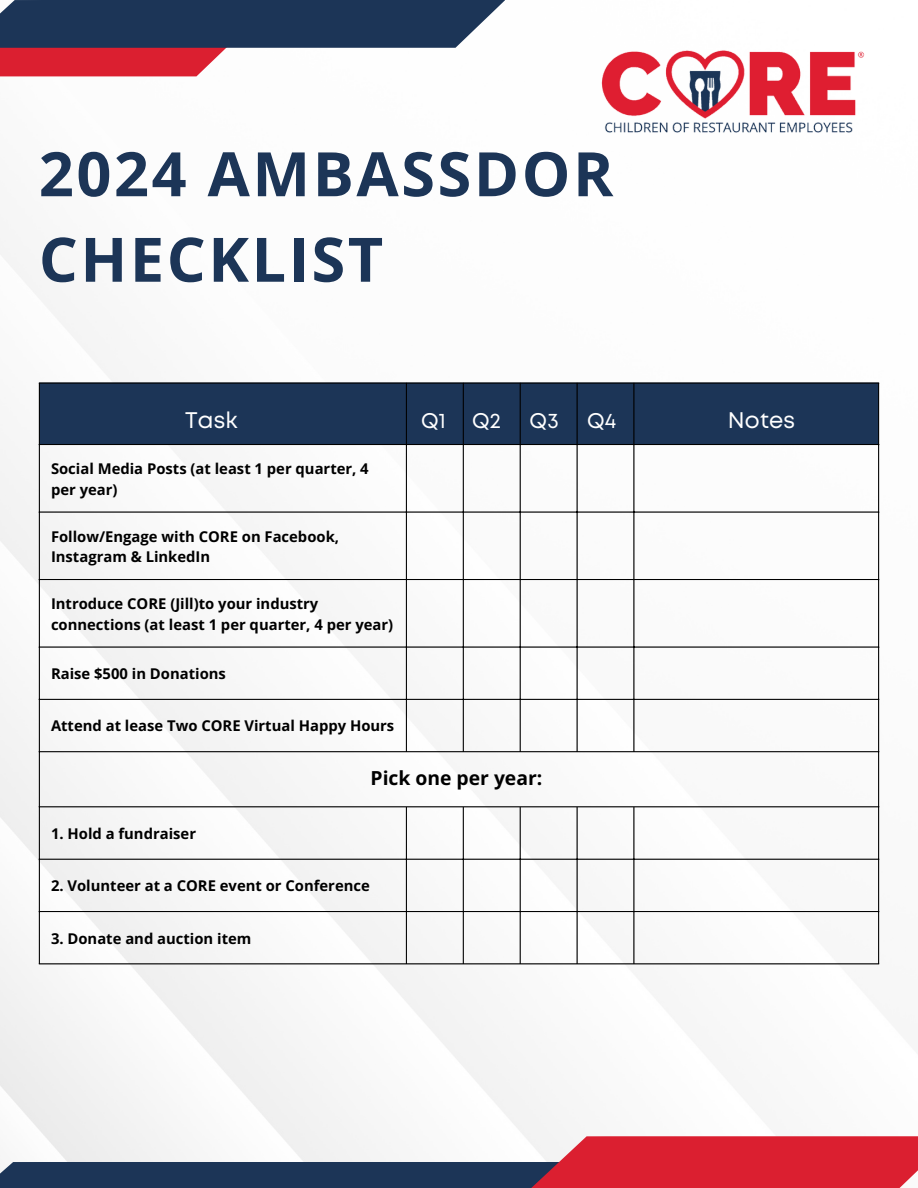
<style>
.page{position:relative;width:918px;height:1188px;background:#fff}
.page>*{position:absolute;margin:0;border:0;box-sizing:border-box;transform-origin:0 0}
.t1{font:700 61.35px/85.5px "Open Sans";letter-spacing:.04em;color:#1c3557}
.t2{font:22.5px "Mont";letter-spacing:.005em;color:#fff}
.t3{font:21.15px "Mont";letter-spacing:.005em;color:#fff}
.t4{font:700 19.35px "Open Sans";color:#000}
.t5{font:700 14.85px/20.2px "Open Sans";color:#000}
</style>
<div class="page">
<img style="left:0;top:76px;width:880px;height:1060px">
<div style="left:40px;top:384px;width:838px;height:60px;background:#1c3557"></div>
<hr style="left:39px;top:384px;width:1px;height:579px;background:#000">
<hr style="left:406px;top:384px;width:1px;height:367px;background:#000">
<hr style="left:406px;top:807px;width:1px;height:156px;background:#000">
<hr style="left:463px;top:384px;width:1px;height:367px;background:#000">
<hr style="left:463px;top:807px;width:1px;height:156px;background:#000">
<hr style="left:520px;top:384px;width:1px;height:367px;background:#000">
<hr style="left:520px;top:807px;width:1px;height:156px;background:#000">
<hr style="left:577px;top:384px;width:1px;height:367px;background:#000">
<hr style="left:577px;top:807px;width:1px;height:156px;background:#000">
<hr style="left:633px;top:384px;width:1px;height:367px;background:#000">
<hr style="left:633px;top:807px;width:1px;height:156px;background:#000">
<hr style="left:878px;top:384px;width:1px;height:579px;background:#000">
<hr style="left:39px;top:382px;width:840px;height:2px;background:#000">
<hr style="left:39px;top:444px;width:840px;height:1px;background:#000">
<hr style="left:39px;top:511px;width:840px;height:2px;background:#000">
<hr style="left:39px;top:579px;width:840px;height:1px;background:#000">
<hr style="left:39px;top:646px;width:840px;height:2px;background:#000">
<hr style="left:39px;top:699px;width:840px;height:1px;background:#000">
<hr style="left:39px;top:751px;width:840px;height:1px;background:#000">
<hr style="left:39px;top:806px;width:840px;height:1px;background:#000">
<hr style="left:39px;top:859px;width:840px;height:1px;background:#000">
<hr style="left:39px;top:911px;width:840px;height:1px;background:#000">
<hr style="left:39px;top:963px;width:840px;height:1px;background:#000">
<svg style="left:0;top:1136px;width:918px;height:52px"></svg>
<svg style="left:0;top:0;width:505px;height:76px"></svg>
<img style="left:562px;top:50px;width:318px;height:117px">
<p class="t1" style="left:39px;top:130px;width:576px">2024 AMBASSDOR<br>CHECKLIST</p>
<p class="t2" style="left:185px;top:411px;width:54px">Task</p>
<p class="t3" style="left:421px;top:413px;width:26px">Q1</p>
<p class="t3" style="left:472px;top:413px;width:30px">Q2</p>
<p class="t3" style="left:530px;top:413px;width:30px">Q3</p>
<p class="t3" style="left:587px;top:413px;width:31px">Q4</p>
<p class="t2" style="left:728px;top:411px;width:69px">Notes</p>
<p class="t5" style="left:51px;top:458px;width:319px">Social Media Posts (at least 1 per quarter, 4 per year)</p>
<p class="t5" style="left:51px;top:526px;width:290px">Follow/Engage with CORE on Facebook,<br>Instagram &amp; LinkedIn</p>
<p class="t5" style="left:51px;top:593px;width:344px">Introduce CORE (Jill)to your industry connections (at least 1 per quarter, 4 per year)</p>
<p class="t5" style="left:51px;top:663px;width:176px">Raise $500 in Donations</p>
<p class="t5" style="left:51px;top:716px;width:345px">Attend at lease Two CORE Virtual Happy Hours</p>
<p class="t4" style="left:371px;top:764px;width:173px">Pick one per year:</p>
<p class="t5" style="left:51px;top:823px;width:147px">1. Hold a fundraiser</p>
<p class="t5" style="left:51px;top:875px;width:320px">2. Volunteer at a CORE event or Conference</p>
<p class="t5" style="left:51px;top:928px;width:202px">3. Donate and auction item</p>
</div>
